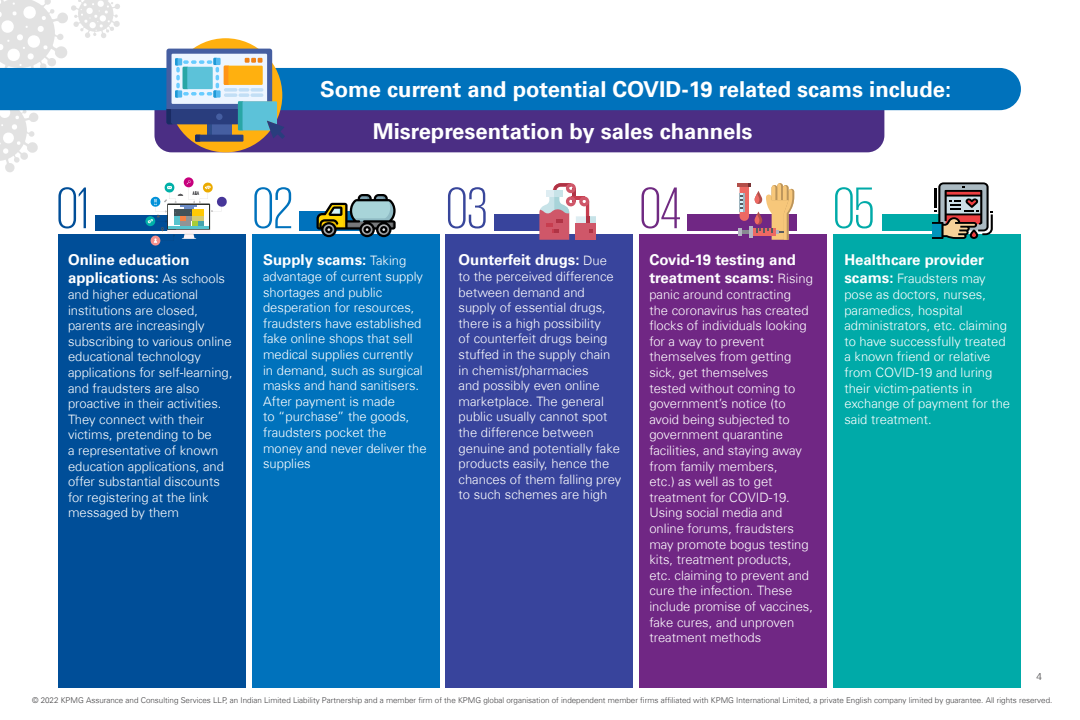
<style>
.page{position:relative;width:1080px;height:720px;background:#fff}
.page>*{position:absolute;margin:0;border:0;box-sizing:border-box;transform-origin:0 0}
.t1{font:300 60px "KPMG";color:#004e98}
.t2{font:300 60px "KPMG";color:#0072bc}
.t3{font:300 60px "KPMG";color:#38469b}
.t4{font:300 60px "KPMG";color:#702a82}
.t5{font:300 60px "KPMG";color:#00aaa8}
.t6{font:700 22px/41.8px "Universfor KPMG";color:#fff}
.t7{font:700 15px/18px "Universfor KPMG";color:#fff}
.t8{font:300 13px/15.6px "Universfor KPMG";color:#fff}
.t9{font:300 10px "Universfor KPMG";color:#414042}
.t10{font:300 8px "Universfor KPMG";color:#414042}
.s1{font-weight:300;font-size:13px}
.s2{font-weight:700;font-size:15px}
</style>
<div class="page">
<svg style="left:0;top:0;width:120px;height:68px"></svg>
<svg style="left:0;top:110px;width:39px;height:62px"></svg>
<div style="left:96px;top:215px;width:80px;height:16px;background:#004e98"></div>
<div style="left:299px;top:212px;width:69px;height:19px;background:#0072bc"></div>
<div style="left:494px;top:214px;width:57px;height:17px;background:#38449c"></div>
<div style="left:687px;top:214px;width:110px;height:17px;background:#702784"></div>
<div style="left:882px;top:214px;width:86px;height:17px;background:#00aaa8"></div>
<div style="left:58px;top:234px;width:188px;height:453px;background:#004e98"></div>
<div style="left:445px;top:234px;width:188px;height:453px;background:#38449c"></div>
<div style="left:252px;top:234px;width:188px;height:453px;background:#0072bc"></div>
<div style="left:639px;top:234px;width:188px;height:453px;background:#702784"></div>
<div style="left:833px;top:234px;width:188px;height:453px;background:#00aaa8"></div>
<svg style="left:184px;top:177px;width:10px;height:10px"></svg>
<svg style="left:145px;top:216px;width:10px;height:10px"></svg>
<svg style="left:148px;top:180px;width:79px;height:66px"></svg>
<svg style="left:539px;top:183px;width:57px;height:57px"></svg>
<svg style="left:738px;top:228px;width:11px;height:8px"></svg>
<hr style="left:749px;top:227px;width:4px;height:11px;background:#b3b5c2">
<div style="left:753px;top:228px;width:22px;height:8px;background:#ed6963"></div>
<hr style="left:738px;top:183px;width:13px;height:4px;background:#783333">
<hr style="left:738px;top:183px;width:10px;height:4px;background:#b34f4a">
<svg style="left:755px;top:183px;width:39px;height:57px"></svg>
<svg style="left:740px;top:187px;width:9px;height:34px"></svg>
<svg style="left:932px;top:182px;width:61px;height:57px;background:#7b7a79"></svg>
<svg style="left:317px;top:194px;width:79px;height:43px"></svg>
<div style="left:154px;top:92px;width:730px;height:60px;background:#4b2e84;border-radius:17px"></div>
<div style="left:0;top:68px;width:1021px;height:42px;background:#0072bc"></div>
<div style="left:169px;top:38px;width:113px;height:114px;background:#ffb00f;border-radius:50%"></div>
<svg style="left:166px;top:49px;width:119px;height:93px"></svg>
<h2 class="t6" style="left:373px;top:68px;width:580px;text-indent:-53px">Some current and potential COVID-19 related scams include:<br>Misrepresentation by sales channels</h2>
<h1 class="t1" style="left:57px;top:179px;width:34px">01</h1>
<h1 class="t2" style="left:253px;top:179px;width:42px">02</h1>
<h1 class="t3" style="left:446px;top:179px;width:43px">03</h1>
<h1 class="t4" style="left:640px;top:179px;width:43px">04</h1>
<h1 class="t5" style="left:833px;top:179px;width:43px">05</h1>
<p class="t7" style="left:68px;top:251px;width:159px">Online education applications: <span class="s1">As schools</span></p>
<p class="t8" style="left:68px;top:287px;width:166px">and higher educational institutions are closed, parents are increasingly subscribing to various online educational technology applications for self-learning, and fraudsters are also proactive in their activities.<br>They connect with their victims, pretending to be<br>a representative of known education applications, and offer substantial discounts for registering at the link messaged by them</p>
<p class="t7" style="left:263px;top:251px;width:145px">Supply scams: <span class="s1">Taking</span></p>
<p class="t8" style="left:263px;top:269px;width:165px">advantage of current supply shortages and public desperation for resources, fraudsters have established fake online shops that sell medical supplies currently<br>in demand, such as surgical masks and hand sanitisers.<br>After payment is made<br>to “purchase” the goods, fraudsters pocket the money and never deliver the supplies</p>
<p class="t7" style="left:459px;top:251px;width:150px">Ounterfeit drugs: <span class="s1">Due</span></p>
<p class="t8" style="left:459px;top:269px;width:164px">to the perceived difference between demand and supply of essential drugs, there is a high possibility<br>of counterfeit drugs being stuffed in the supply chain in chemist/pharmacies<br>and possibly even online marketplace. The general public usually cannot spot the difference between genuine and potentially fake products easily, hence the chances of them falling prey to such schemes are high</p>
<p class="t7" style="left:649px;top:251px;width:165px">Covid-19 testing and treatment scams: <span class="s1">Rising</span></p>
<p class="t8" style="left:649px;top:287px;width:165px">panic around contracting<br>the coronavirus has created flocks of individuals looking for a way to prevent themselves from getting sick, get themselves<br>tested without coming to government’s notice (to avoid being subjected to government quarantine facilities, and staying away from family members,<br>etc.) as well as to get treatment for COVID-19.<br>Using social media and online forums, fraudsters may promote bogus testing kits, treatment products, etc. claiming to prevent and cure the infection. These include promise of vaccines, fake cures, and unproven treatment methods</p>
<p class="t7" style="left:844px;top:251px;width:141px">Healthcare provider</p>
<p class="t8" style="left:844px;top:271px;width:167px"><span class="s2">scams:</span> Fraudsters may pose as doctors, nurses, paramedics, hospital administrators, etc. claiming to have successfully treated a known friend or relative from COVID-19 and luring their victim-patients in exchange of payment for the said treatment.</p>
<p class="t9" style="left:1037px;top:670px;width:7px">4</p>
<p class="t10" style="left:32px;top:696px;width:1022px">© 2022 KPMG Assurance and Consulting Services LLP, an Indian Limited Liability Partnership and a member firm of the KPMG global organisation of independent member firms affiliated with KPMG International Limited, a private English company limited by guarantee. All rights reserved.</p>
</div>
